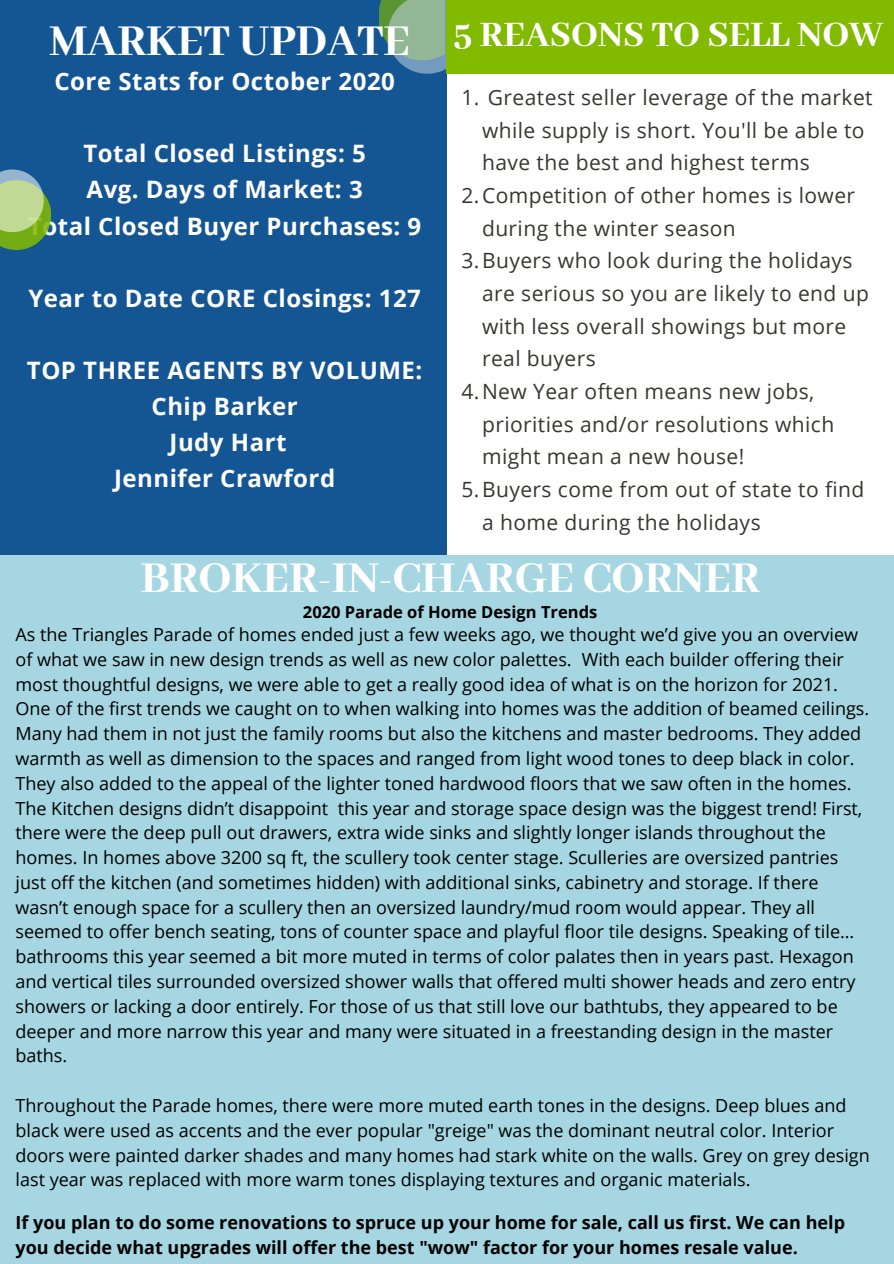
<style>
.page{position:relative;width:894px;height:1264px;background:#fff}
.page>*{position:absolute;margin:0;border:0;box-sizing:border-box;transform-origin:0 0}
.t1{font:800 48px "Abhaya Libre";color:#fff}
.t2{font:800 39px "Abhaya Libre";color:#fff}
.t3{font:700 24px/36px "Open Sans";letter-spacing:.02em;color:#fff;text-align:center}
.t4{font:21px "Open Sans";letter-spacing:.02em;color:#363633}
.t5{font:18px/24.8px "Open Sans";color:#000}
.t6{font:700 18px/24.8px "Open Sans";color:#000}
.t7{font:700 16.5px "Open Sans";color:#000}
</style>
<div class="page">
<div style="left:0;top:0;width:446px;height:554px;background:#145593"></div>
<div style="left:0;top:555px;width:893px;height:708px;background:#a5d6e1"></div>
<svg style="left:0;top:169px;width:50px;height:81px"></svg>
<svg style="left:379px;top:0;width:67px;height:74px;background:#76a190"></svg>
<div style="left:446px;top:0;width:447px;height:74px;background:#82ba00"></div>
<h1 class="t1" style="left:49px;top:14px;width:362px">MARKET UPDATE</h1>
<h3 class="t3" style="left:54px;top:63px;width:342px">Core Stats for October 2020</h3>
<h3 class="t3" style="left:28px;top:135px;width:394px">Total Closed Listings: 5<br>Avg. Days of Market: 3<br>Total Closed Buyer Purchases: 9</h3>
<h3 class="t3" style="left:28px;top:279px;width:394px">Year to Date CORE Closings: 127</h3>
<h3 class="t3" style="left:27px;top:351px;width:397px">TOP THREE AGENTS BY VOLUME:<br>Chip Barker<br>Judy Hart<br>Jennifer Crawford</h3>
<h2 class="t2" style="left:452px;top:13px;width:432px">5 REASONS TO SELL NOW</h2>
<p class="t4" style="left:461px;top:82px;width:412px">1. Greatest seller leverage of the market</p>
<p class="t4" style="left:482px;top:115px;width:384px">while supply is short. You'll be able to</p>
<p class="t4" style="left:482px;top:148px;width:329px">have the best and highest terms</p>
<p class="t4" style="left:461px;top:180px;width:395px">2.Competition of other homes is lower</p>
<p class="t4" style="left:482px;top:213px;width:255px">during the winter season</p>
<p class="t4" style="left:461px;top:246px;width:392px">3.Buyers who look during the holidays</p>
<p class="t4" style="left:482px;top:278px;width:388px">are serious so you are likely to end up</p>
<p class="t4" style="left:482px;top:311px;width:365px">with less overall showings but more</p>
<p class="t4" style="left:482px;top:344px;width:115px">real buyers</p>
<p class="t4" style="left:461px;top:376px;width:354px">4.New Year often means new jobs,</p>
<p class="t4" style="left:482px;top:409px;width:353px">priorities and/or resolutions which</p>
<p class="t4" style="left:482px;top:442px;width:264px">might mean a new house!</p>
<p class="t4" style="left:461px;top:474px;width:404px">5.Buyers come from out of state to find</p>
<p class="t4" style="left:482px;top:507px;width:280px">a home during the holidays</p>
<h1 class="t1" style="left:141px;top:551px;width:620px">BROKER-IN-CHARGE CORNER</h1>
<p class="t7" style="left:303px;top:600px;width:296px">2020 Parade of Home Design Trends</p>
<p class="t5" style="left:15px;top:621px;width:855px">As the Triangles Parade of homes ended just a few weeks ago, we thought we’d give you an overview of what we saw in new design trends as well as new color palettes. With each builder offering their most thoughtful designs, we were able to get a really good idea of what is on the horizon for 2021.<br>One of the first trends we caught on to when walking into homes was the addition of beamed ceilings.<br>Many had them in not just the family rooms but also the kitchens and master bedrooms. They added warmth as well as dimension to the spaces and ranged from light wood tones to deep black in color.<br>They also added to the appeal of the lighter toned hardwood floors that we saw often in the homes.<br>The Kitchen designs didn’t disappoint this year and storage space design was the biggest trend! First, there were the deep pull out drawers, extra wide sinks and slightly longer islands throughout the homes. In homes above 3200 sq ft, the scullery took center stage. Sculleries are oversized pantries just off the kitchen (and sometimes hidden) with additional sinks, cabinetry and storage. If there wasn’t enough space for a scullery then an oversized laundry/mud room would appear. They all seemed to offer bench seating, tons of counter space and playful floor tile designs. Speaking of tile… bathrooms this year seemed a bit more muted in terms of color palates then in years past. Hexagon and vertical tiles surrounded oversized shower walls that offered multi shower heads and zero entry showers or lacking a door entirely. For those of us that still love our bathtubs, they appeared to be deeper and more narrow this year and many were situated in a freestanding design in the master baths.</p>
<p class="t5" style="left:15px;top:1092px;width:855px">Throughout the Parade homes, there were more muted earth tones in the designs. Deep blues and black were used as accents and the ever popular "greige" was the dominant neutral color. Interior doors were painted darker shades and many homes had stark white on the walls. Grey on grey design last year was replaced with more warm tones displaying textures and organic materials.</p>
<p class="t6" style="left:15px;top:1209px;width:830px">If you plan to do some renovations to spruce up your home for sale, call us first. We can help you decide what upgrades will offer the best "wow" factor for your homes resale value.</p>
</div>
